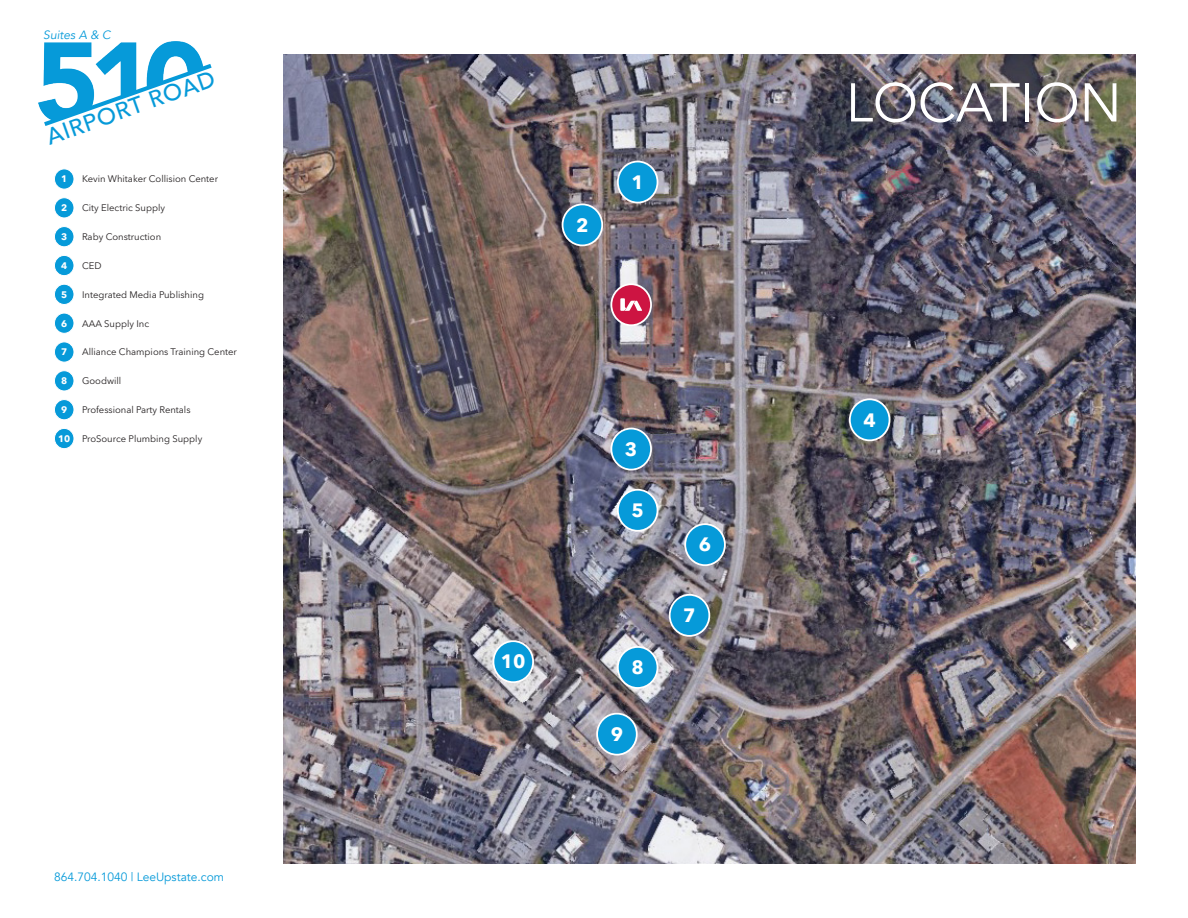
<style>
.page{position:relative;width:1188px;height:918px;background:#fff}
.page>*{position:absolute;margin:0;border:0;box-sizing:border-box;transform-origin:0 0}
.t1{font:54px "Avenir";color:#fff}
.t2{font:500 23.1px "Avenir";color:#069ad9}
.t3{font:700 19.2px "Avenir Next LT Pro";color:#fff}
.t4{font:12px "Avenir";color:#069ad9}
.t5{font:italic 12px "Avenir";color:#069ad9}
.t6{font:9.45px "Avenir Next LT Pro";color:#231f20}
.t7{font:700 9.45px "Avenir Next LT Pro";color:#fff}
</style>
<div class="page">
<img style="left:38px;top:41px;width:164px;height:67px">
<svg style="left:40px;top:61px;width:172px;height:65px"></svg>
<img style="left:284px;top:54px;width:851px;height:810px">
<div style="left:618px;top:162px;width:40px;height:41px;background:#069ad9;border-radius:50%"></div>
<div style="left:617px;top:161px;width:41px;height:42px;border:2px solid #fff;border-radius:50%"></div>
<div style="left:850px;top:399px;width:40px;height:41px;background:#069ad9;border-radius:50%"></div>
<div style="left:849px;top:398px;width:41px;height:43px;border:2px solid #fff;border-radius:50%"></div>
<div style="left:670px;top:595px;width:39px;height:41px;background:#069ad9;border-radius:50%"></div>
<div style="left:669px;top:594px;width:41px;height:43px;border:2px solid #fff;border-radius:50%"></div>
<div style="left:563px;top:204px;width:39px;height:41px;background:#069ad9;border-radius:50%"></div>
<div style="left:562px;top:203px;width:41px;height:43px;border:2px solid #fff;border-radius:50%"></div>
<div style="left:618px;top:490px;width:40px;height:41px;background:#069ad9;border-radius:50%"></div>
<div style="left:617px;top:489px;width:41px;height:43px;border:2px solid #fff;border-radius:50%"></div>
<div style="left:618px;top:647px;width:40px;height:41px;background:#069ad9;border-radius:50%"></div>
<div style="left:617px;top:646px;width:41px;height:43px;border:2px solid #fff;border-radius:50%"></div>
<div style="left:611px;top:429px;width:40px;height:41px;background:#069ad9;border-radius:50%"></div>
<div style="left:610px;top:428px;width:42px;height:43px;border:2px solid #fff;border-radius:50%"></div>
<div style="left:685px;top:524px;width:40px;height:41px;background:#069ad9;border-radius:50%"></div>
<div style="left:684px;top:523px;width:42px;height:43px;border:2px solid #fff;border-radius:50%"></div>
<div style="left:597px;top:714px;width:40px;height:41px;background:#069ad9;border-radius:50%"></div>
<div style="left:596px;top:713px;width:42px;height:43px;border:2px solid #fff;border-radius:50%"></div>
<div style="left:493px;top:641px;width:40px;height:41px;background:#069ad9;border-radius:50%"></div>
<div style="left:493px;top:640px;width:41px;height:43px;border:2px solid #fff;border-radius:50%"></div>
<div style="left:611px;top:284px;width:40px;height:41px;background:#cd1442;border-radius:50%"></div>
<div style="left:610px;top:283px;width:42px;height:43px;border:2px solid #fff;border-radius:50%"></div>
<svg style="left:620px;top:298px;width:22px;height:13px"></svg>
<div style="left:54px;top:169px;width:20px;height:20px;background:#069ad9;border-radius:50%"></div>
<div style="left:54px;top:168px;width:20px;height:22px;border:1px solid #fff;border-radius:50%"></div>
<div style="left:54px;top:255px;width:20px;height:21px;background:#069ad9;border-radius:50%"></div>
<div style="left:54px;top:255px;width:20px;height:21px;border:1px solid #fff;border-radius:50%"></div>
<div style="left:54px;top:342px;width:20px;height:20px;background:#069ad9;border-radius:50%"></div>
<div style="left:54px;top:341px;width:20px;height:22px;border:1px solid #fff;border-radius:50%"></div>
<div style="left:54px;top:198px;width:20px;height:20px;background:#069ad9;border-radius:50%"></div>
<div style="left:54px;top:197px;width:20px;height:21px;border:1px solid #fff;border-radius:50%"></div>
<div style="left:54px;top:284px;width:20px;height:20px;background:#069ad9;border-radius:50%"></div>
<div style="left:54px;top:284px;width:20px;height:21px;border:1px solid #fff;border-radius:50%"></div>
<div style="left:54px;top:371px;width:20px;height:20px;background:#069ad9;border-radius:50%"></div>
<div style="left:54px;top:370px;width:20px;height:21px;border:1px solid #fff;border-radius:50%"></div>
<div style="left:54px;top:227px;width:20px;height:20px;background:#069ad9;border-radius:50%"></div>
<div style="left:54px;top:226px;width:20px;height:21px;border:1px solid #fff;border-radius:50%"></div>
<div style="left:54px;top:313px;width:20px;height:20px;background:#069ad9;border-radius:50%"></div>
<div style="left:54px;top:313px;width:20px;height:21px;border:1px solid #fff;border-radius:50%"></div>
<div style="left:54px;top:400px;width:20px;height:20px;background:#069ad9;border-radius:50%"></div>
<div style="left:54px;top:399px;width:20px;height:21px;border:1px solid #fff;border-radius:50%"></div>
<div style="left:54px;top:428px;width:20px;height:21px;background:#069ad9;border-radius:50%"></div>
<div style="left:54px;top:428px;width:20px;height:21px;border:1px solid #fff;border-radius:50%"></div>
<p class="t5" style="left:43px;top:28px;width:69px">Suites A &amp; C</p>
<p class="t2" style="left:40px;top:117px;width:179px;rotate:-19deg">AIRPORT ROAD</p>
<p class="t7" style="left:61px;top:173px;width:8px">1</p>
<p class="t6" style="left:82px;top:173px;width:138px">Kevin Whitaker Collision Center</p>
<p class="t7" style="left:61px;top:202px;width:8px">2</p>
<p class="t6" style="left:82px;top:202px;width:85px">City Electric Supply</p>
<p class="t7" style="left:61px;top:231px;width:8px">3</p>
<p class="t6" style="left:82px;top:231px;width:81px">Raby Construction</p>
<p class="t7" style="left:61px;top:260px;width:8px">4</p>
<p class="t6" style="left:82px;top:260px;width:21px">CED</p>
<p class="t7" style="left:61px;top:289px;width:8px">5</p>
<p class="t6" style="left:82px;top:289px;width:123px">Integrated Media Publishing</p>
<p class="t7" style="left:61px;top:317px;width:8px">6</p>
<p class="t6" style="left:82px;top:318px;width:68px">AAA Supply Inc</p>
<p class="t7" style="left:61px;top:346px;width:8px">7</p>
<p class="t6" style="left:82px;top:346px;width:156px">Alliance Champions Training Center</p>
<p class="t7" style="left:61px;top:375px;width:8px">8</p>
<p class="t6" style="left:82px;top:375px;width:41px">Goodwill</p>
<p class="t7" style="left:61px;top:404px;width:8px">9</p>
<p class="t7" style="left:58px;top:433px;width:14px">10</p>
<p class="t6" style="left:82px;top:404px;width:110px">Professional Party Rentals</p>
<p class="t6" style="left:82px;top:433px;width:122px">ProSource Plumbing Supply</p>
<p class="t4" style="left:54px;top:869px;width:172px">864.704.1040 | LeeUpstate.com</p>
<p class="t3" style="left:576px;top:213px;width:14px">2</p>
<p class="t3" style="left:631px;top:170px;width:14px">1</p>
<p class="t3" style="left:501px;top:650px;width:26px">10</p>
<p class="t3" style="left:625px;top:437px;width:14px">3</p>
<p class="t3" style="left:631px;top:499px;width:14px">5</p>
<p class="t3" style="left:631px;top:656px;width:14px">8</p>
<p class="t3" style="left:611px;top:722px;width:14px">9</p>
<p class="t3" style="left:699px;top:533px;width:14px">6</p>
<p class="t3" style="left:683px;top:604px;width:14px">7</p>
<p class="t1" style="left:846px;top:71px;width:277px">LOCATION</p>
<p class="t3" style="left:863px;top:408px;width:14px">4</p>
</div>
